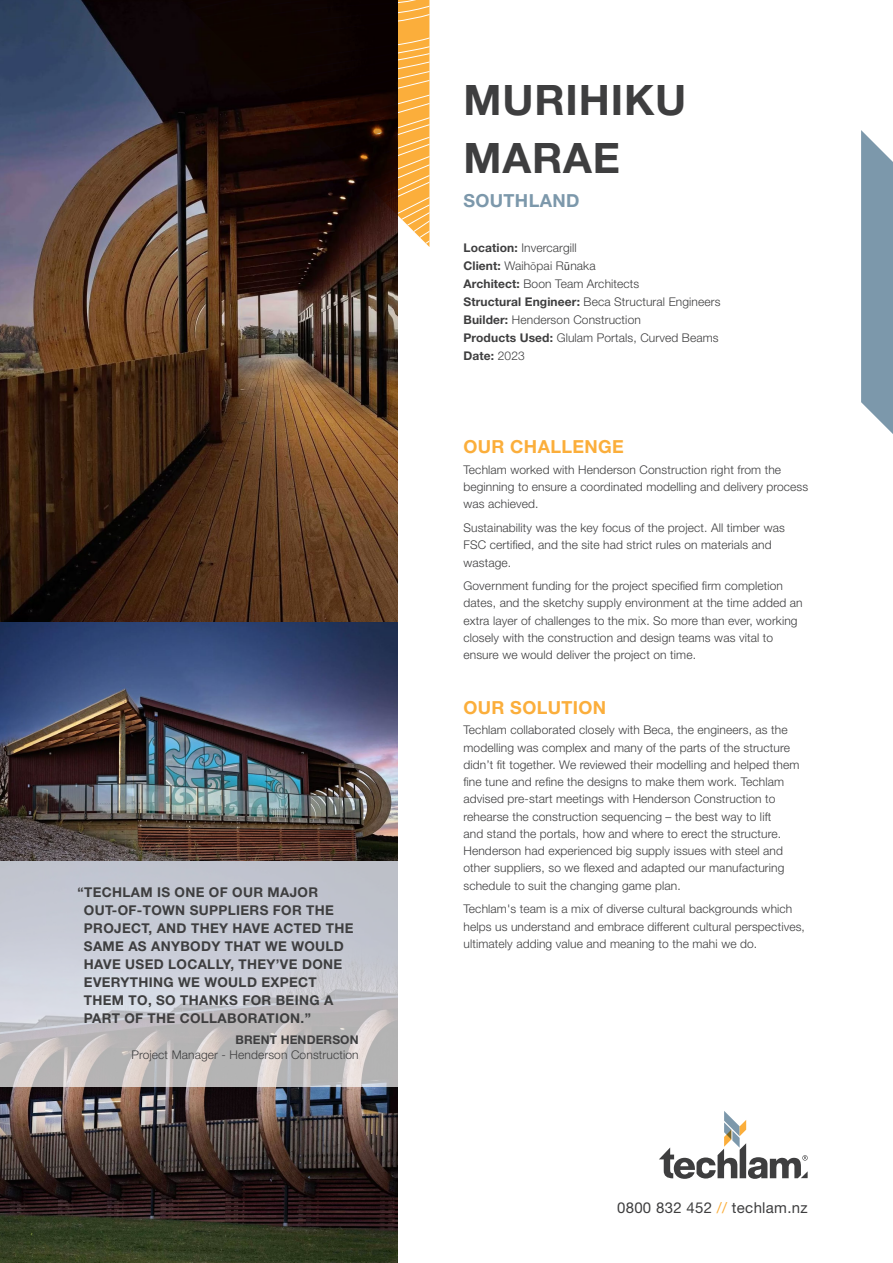
<style>
.page{position:relative;width:893px;height:1263px;background:#fff}
.page>*{position:absolute;margin:0;border:0;box-sizing:border-box;transform-origin:0 0}
.HEADING_2{font:700 42px "Helvetica Neue LT Std";letter-spacing:.02em;color:#3e3e3f}
.HEADING_2-2{font:700 18px "Helvetica Neue LT Std";letter-spacing:.02em;color:#fbae3b}
.HEADING_2-3{font:700 18px "Helvetica Neue LT Std";letter-spacing:.02em;color:#7c98ab}
.t1{font:15px "Helvetica Neue LT Std";letter-spacing:.02em;color:#3e3e3f}
.HEADING_2-4{font:700 13.5px/18px "Helvetica Neue LT Std";letter-spacing:.025em;color:#3e3e3f}
.body_small{font:300 12px/17.2px "Helvetica Neue LT Std";letter-spacing:.01em;color:#3e3e3f}
.body_small-2{font:700 12px "Helvetica Neue LT Std";letter-spacing:.01em;color:#3e3e3f}
.s1{font-weight:700}
.s2{font-family:"Calibri"}
.s3{font-family:"Calibri";font-weight:400}
.s4{color:#fbae3b}
</style>
<div class="page">
<img style="left:0;top:627px;width:398px;height:636px">
<img style="left:0;top:0;width:398px;height:627px">
<svg style="left:137px;top:218px;width:292px;height:26px;background:#53392b"></svg>
<svg style="left:137px;top:191px;width:292px;height:27px;background:#4b301f"></svg>
<svg style="left:137px;top:161px;width:292px;height:30px;background:#442d21"></svg>
<svg style="left:137px;top:130px;width:292px;height:31px;background:#392210"></svg>
<svg style="left:137px;top:0;width:292px;height:130px;background:#2b190d"></svg>
<svg style="left:861px;top:130px;width:32px;height:304px;background:#8aa3b4"></svg>
<svg style="left:0;top:861px;width:398px;height:225px;background:#c5c6cd"></svg>
<svg style="left:659px;top:1111px;width:149px;height:68px"></svg>
<p class="HEADING_2-4" style="left:84px;top:882px;width:271px;text-indent:-6px">“TECHLAM IS ONE OF OUR MAJOR<br>OUT-OF-TOWN SUPPLIERS FOR THE<br>PROJECT, AND THEY HAVE ACTED THE<br>SAME AS ANYBODY THAT WE WOULD<br>HAVE USED LOCALLY, THEY’VE DONE<br>EVERYTHING WE WOULD EXPECT<br>THEM TO, SO THANKS FOR BEING A<br>PART OF THE COLLABORATION.”</p>
<p class="body_small-2" style="left:236px;top:1032px;width:125px">BRENT HENDERSON</p>
<p class="body_small" style="left:131px;top:1045px;width:229px">Project Manager - Henderson Construction</p>
<p class="HEADING_2" style="left:463px;top:74px;width:224px">MURIHIKU</p>
<p class="HEADING_2" style="left:463px;top:132px;width:158px">MARAE</p>
<p class="HEADING_2-3" style="left:463px;top:190px;width:117px">SOUTHLAND</p>
<p class="body_small" style="left:463px;top:238px;width:259px;line-height:18px"><span class="s1">Location:</span> Invercargill<br><span class="s1">Client:</span> Waih<span class="s2">ō</span>pai R<span class="s3">ū</span>naka<br><span class="s1">Architect:</span> Boon Team Architects<br><span class="s1">Structural Engineer:</span> Beca Structural Engineers<br><span class="s1">Builder:</span> Henderson Construction<br><span class="s1">Products Used:</span> Glulam Portals, Curved Beams<br><span class="s1">Date:</span> 2023</p>
<p class="HEADING_2-2" style="left:463px;top:435px;width:162px">OUR CHALLENGE</p>
<p class="body_small" style="left:463px;top:461px;width:346px">Techlam worked with Henderson Construction right from the beginning to ensure a coordinated modelling and delivery process was achieved.</p>
<p class="body_small" style="left:463px;top:519px;width:323px">Sustainability was the key focus of the project. All timber was<br>FSC certified, and the site had strict rules on materials and wastage.</p>
<p class="body_small" style="left:463px;top:577px;width:341px">Government funding for the project specified firm completion dates, and the sketchy supply environment at the time added an extra layer of challenges to the mix. So more than ever, working closely with the construction and design teams was vital to ensure we would deliver the project on time.</p>
<p class="HEADING_2-2" style="left:463px;top:696px;width:144px">OUR SOLUTION</p>
<p class="body_small" style="left:463px;top:721px;width:337px">Techlam collaborated closely with Beca, the engineers, as the modelling was complex and many of the parts of the structure didn’t fit together. We reviewed their modelling and helped them fine tune and refine the designs to make them work. Techlam advised pre-start meetings with Henderson Construction to rehearse the construction sequencing – the best way to lift<br>and stand the portals, how and where to erect the structure.<br>Henderson had experienced big supply issues with steel and other suppliers, so we flexed and adapted our manufacturing schedule to suit the changing game plan.</p>
<p class="body_small" style="left:463px;top:900px;width:343px">Techlam's team is a mix of diverse cultural backgrounds which helps us understand and embrace different cultural perspectives, ultimately adding value and meaning to the mahi we do.</p>
<p class="t1" style="left:617px;top:1198px;width:192px">0800 832 452 <span class="s4">//</span> techlam.nz</p>
</div>
